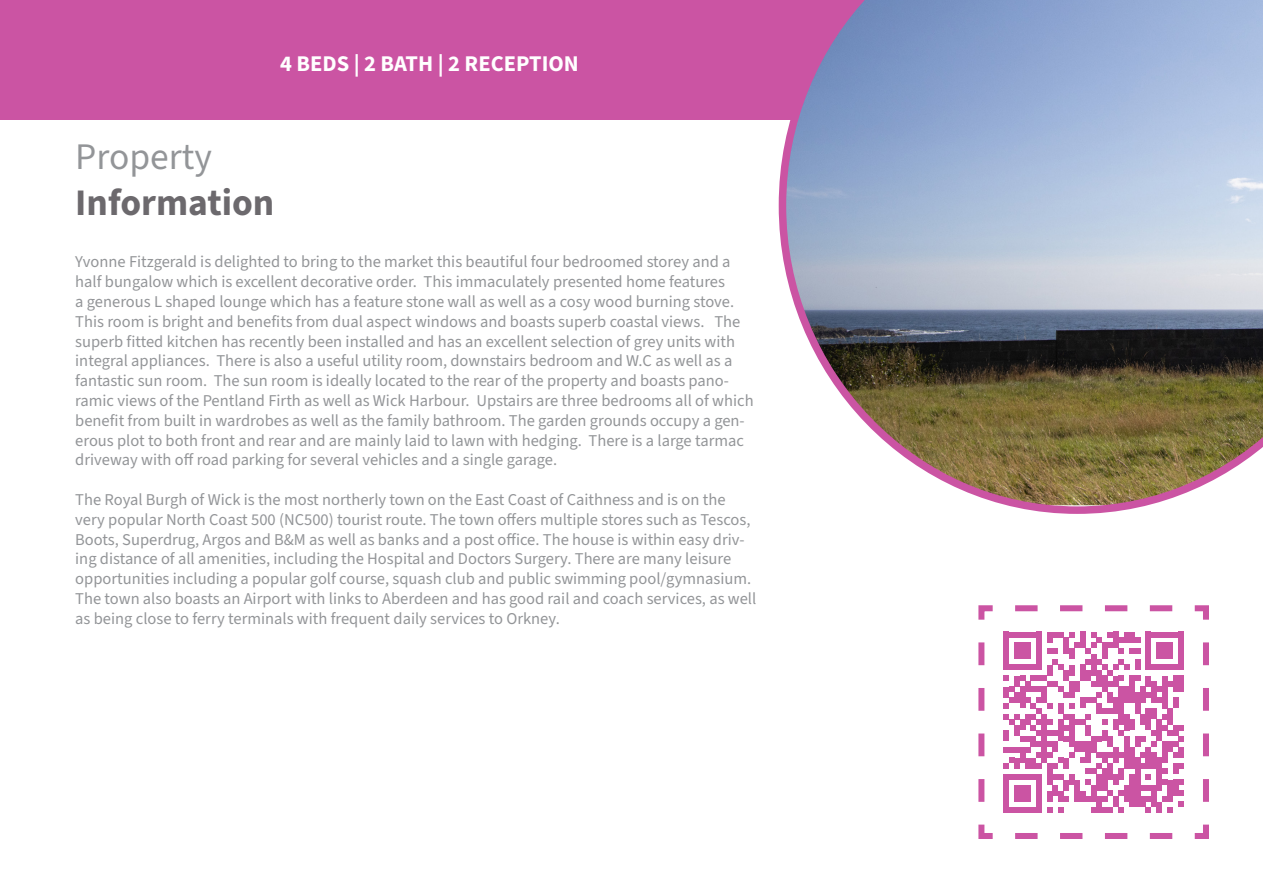
<style>
.page{position:relative;width:1263px;height:893px;background:#fff}
.page>*{position:absolute;margin:0;border:0;box-sizing:border-box;transform-origin:0 0}
.t1{font:700 37.5px "Source Sans 3";color:#6c696d}
.t2{font:37.5px "Source Sans 3";color:#939598}
.t3{font:700 22.5px "Source Sans 3";color:#fff}
.t4{font:16.5px/19.8px "Source Sans 3";color:#939598}
</style>
<div class="page">
<div style="left:0;top:0;width:1263px;height:119px;background:#cb54a3"></div>
<svg style="left:779px;top:0;width:484px;height:514px;background:#9c9fac"></svg>
<svg style="left:978px;top:605px;width:231px;height:234px"></svg>
<p class="t3" style="left:280px;top:49px;width:300px">4 BEDS | 2 BATH | 2 RECEPTION</p>
<p class="t2" style="left:75px;top:133px;width:138px">Property</p>
<p class="t1" style="left:75px;top:178px;width:201px">Information</p>
<p class="t4" style="left:75px;top:252px;width:680px">Yvonne Fitzgerald is delighted to bring to the market this beautiful four bedroomed storey and a half bungalow which is excellent decorative order. This immaculately presented home features<br>a generous L shaped lounge which has a feature stone wall as well as a cosy wood burning stove.<br>This room is bright and benefits from dual aspect windows and boasts superb coastal views. The superb fitted kitchen has recently been installed and has an excellent selection of grey units with integral appliances. There is also a useful utility room, downstairs bedroom and W.C as well as a fantastic sun room. The sun room is ideally located to the rear of the property and boasts pano&shy;ramic views of the Pentland Firth as well as Wick Harbour. Upstairs are three bedrooms all of which benefit from built in wardrobes as well as the family bathroom. The garden grounds occupy a gen&shy;erous plot to both front and rear and are mainly laid to lawn with hedging. There is a large tarmac driveway with off road parking for several vehicles and a single garage.</p>
<p class="t4" style="left:75px;top:490px;width:682px">The Royal Burgh of Wick is the most northerly town on the East Coast of Caithness and is on the very popular North Coast 500 (NC500) tourist route. The town offers multiple stores such as Tescos, Boots, Superdrug, Argos and B&amp;M as well as banks and a post office. The house is within easy driv&shy;ing distance of all amenities, including the Hospital and Doctors Surgery. There are many leisure opportunities including a popular golf course, squash club and public swimming pool/gymnasium.<br>The town also boasts an Airport with links to Aberdeen and has good rail and coach services, as well as being close to ferry terminals with frequent daily services to Orkney.</p>
</div>
